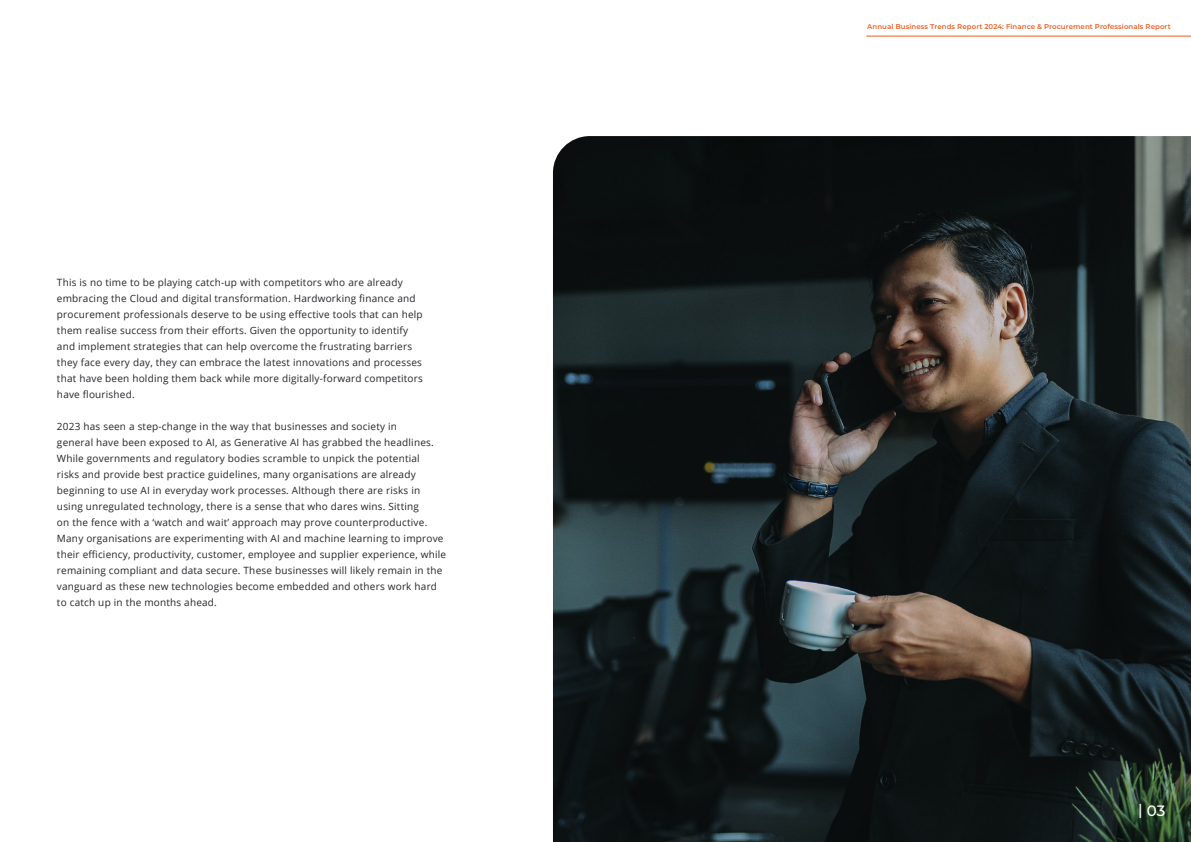
<style>
.page{position:relative;width:1191px;height:842px;background:#fff}
.page>*{position:absolute;margin:0;border:0;box-sizing:border-box;transform-origin:0 0}
.H4a_Sub-heading_bold{font:500 15px "Montserrat";color:#fff}
.t1{font:10px/16px "Open Sans";letter-spacing:.02em;color:#25252c}
.t2{font:600 7px "Montserrat";letter-spacing:.01em;color:#f15d22}
</style>
<div class="page">
<img style="left:553px;top:136px;width:638px;height:706px">
<hr style="left:866px;top:36px;width:325px;height:1px;background:#f15d22">
<p class="t1" style="left:57px;top:274px;width:367px">This is no time to be playing catch-up with competitors who are already embracing the Cloud and digital transformation. Hardworking finance and procurement professionals deserve to be using effective tools that can help them realise success from their efforts. Given the opportunity to identify and implement strategies that can help overcome the frustrating barriers they face every day, they can embrace the latest innovations and processes that have been holding them back while more digitally-forward competitors have flourished.</p>
<p class="t1" style="left:57px;top:418px;width:391px">2023 has seen a step-change in the way that businesses and society in<br>general have been exposed to AI, as Generative AI has grabbed the headlines.<br>While governments and regulatory bodies scramble to unpick the potential<br>risks and provide best practice guidelines, many organisations are already beginning to use AI in everyday work processes. Although there are risks in using unregulated technology, there is a sense that who dares wins. Sitting<br>on the fence with a ‘watch and wait’ approach may prove counterproductive.<br>Many organisations are experimenting with AI and machine learning to improve their efficiency, productivity, customer, employee and supplier experience, while remaining compliant and data secure. These businesses will likely remain in the vanguard as these new technologies become embedded and others work hard to catch up in the months ahead.</p>
<p class="t2" style="left:867px;top:22px;width:305px">Annual Business Trends Report 2024: Finance &amp; Procurement Professionals Report</p>
<p class="H4a_Sub-heading_bold" style="left:1138px;top:800px;width:29px">| 03</p>
</div>
